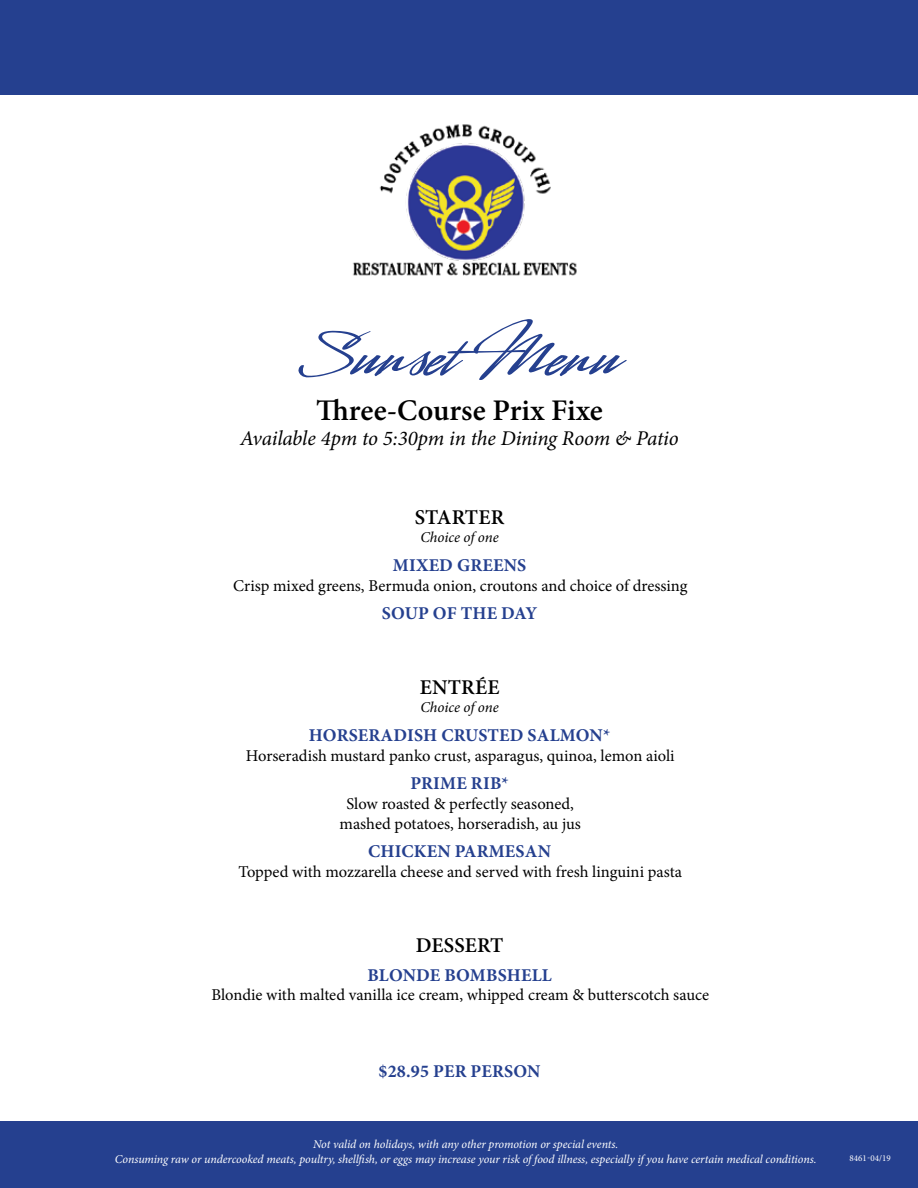
<style>
.page{position:relative;width:918px;height:1188px;background:#fff}
.page>*{position:absolute;margin:0;border:0;box-sizing:border-box;transform-origin:0 0}
.t1{font:87px "LHF Sofia Script";color:#25408f}
.t2{font:600 30px "Minion Pro";color:#000}
.t3{font:italic 21px "Minion Pro";letter-spacing:-.01em;color:#000}
.t4{font:600 21px "Minion Pro";letter-spacing:.01em;color:#000}
.t5{font:700 18px "Minion Pro";letter-spacing:.01em;color:#25408f}
.t6{font:16.5px/19.8px "Minion Pro";color:#000;text-align:center}
.t7{font:italic 15px "Minion Pro";letter-spacing:-.005em;color:#000}
.t8{font:italic 12px/15px "Minion Pro";letter-spacing:-.01em;color:#fff;text-align:center}
.t9{font:9px "Minion Pro";letter-spacing:.01em;color:#fff}
</style>
<div class="page">
<img style="left:352px;top:124px;width:225px;height:152px">
<div style="left:0;top:0;width:918px;height:94px;background:#25408f"></div>
<div style="left:0;top:1122px;width:918px;height:66px;background:#25408f"></div>
<h1 class="t1" style="left:301px;top:292px;width:318px">SunsetMenu</h1>
<h2 class="t2" style="left:316px;top:390px;width:288px">Three-Course Prix Fixe</h2>
<p class="t3" style="left:240px;top:424px;width:440px">Available 4pm to 5:30pm in the Dining Room &amp; Patio</p>
<p class="t4" style="left:415px;top:503px;width:91px">STARTER</p>
<p class="t7" style="left:420px;top:527px;width:80px">Choice of one</p>
<p class="t5" style="left:393px;top:552px;width:135px">MIXED GREENS</p>
<p class="t6" style="left:233px;top:575px;width:456px">Crisp mixed greens, Bermuda onion, croutons and choice of dressing</p>
<p class="t5" style="left:382px;top:600px;width:157px">SOUP OF THE DAY</p>
<p class="t4" style="left:420px;top:673px;width:81px">ENTRÉE</p>
<p class="t7" style="left:420px;top:697px;width:80px">Choice of one</p>
<p class="t5" style="left:309px;top:722px;width:303px">HORSERADISH CRUSTED SALMON*</p>
<p class="t6" style="left:246px;top:746px;width:430px">Horseradish mustard panko crust, asparagus, quinoa, lemon aioli</p>
<p class="t5" style="left:410px;top:771px;width:100px">PRIME RIB*</p>
<p class="t6" style="left:340px;top:794px;width:243px">Slow roasted &amp; perfectly seasoned, mashed potatoes, horseradish, au jus</p>
<p class="t5" style="left:368px;top:838px;width:184px">CHICKEN PARMESAN</p>
<p class="t6" style="left:239px;top:862px;width:445px">Topped with mozzarella cheese and served with fresh linguini pasta</p>
<p class="t4" style="left:416px;top:931px;width:89px">DESSERT</p>
<p class="t5" style="left:367px;top:962px;width:186px">BLONDE BOMBSHELL</p>
<p class="t6" style="left:211px;top:985px;width:499px">Blondie with malted vanilla ice cream, whipped cream &amp; butterscotch sauce</p>
<p class="t5" style="left:379px;top:1059px;width:163px">$28.95 PER PERSON</p>
<p class="t8" style="left:115px;top:1136px;width:703px">Not valid on holidays, with any other promotion or special events.<br>Consuming raw or undercooked meats, poultry, shellfish, or eggs may increase your risk of food illness, especially if you have certain medical conditions.</p>
<p class="t9" style="left:849px;top:1152px;width:43px">8461-04/19</p>
</div>
